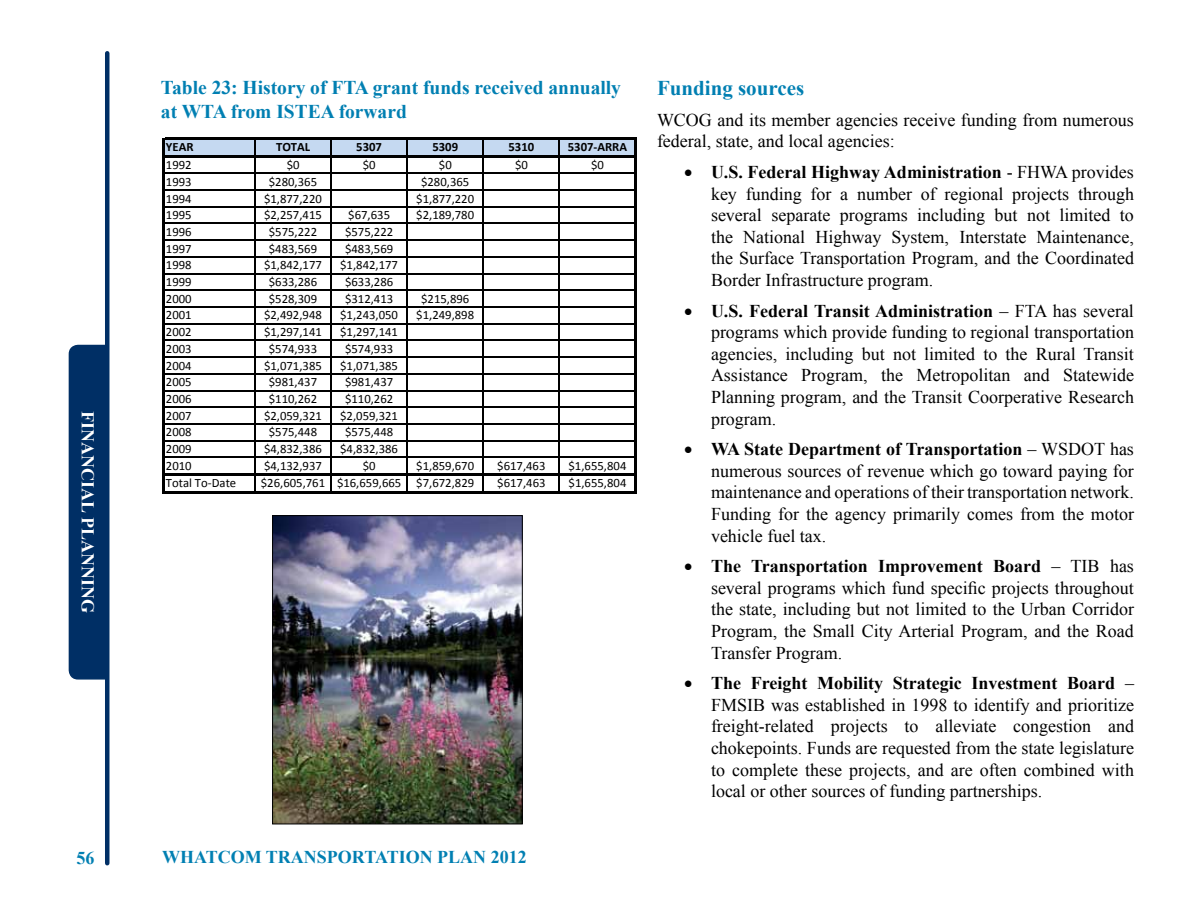
<style>
.page{position:relative;width:1188px;height:918px;background:#fff}
.page>*{position:absolute;margin:0;border:0;box-sizing:border-box;transform-origin:0 0}
.t1{font:700 21px "Times New Roman";color:#007fb2}
.t2{font:700 19.5px/23.4px "Times New Roman";color:#007fb2}
.t3{font:18px/21.6px "Times New Roman";color:#000;text-align:justify}
.t4{font:700 18px "Times New Roman";color:#007fb2}
.t5{font:700 18px "Times New Roman";color:#fff}
.t6{font:12.75px "Calibri";color:#000}
.t7{font:700 12.75px "Calibri";color:#000}
.s1{font-weight:700}
</style>
<div class="page">
<hr style="left:105px;top:53px;width:4px;height:810px;background:#002f65">
<div style="left:68px;top:344px;width:37px;height:336px;background:#002f65"></div>
<div style="left:164px;top:140px;width:471px;height:17px;background:#c5d9f1"></div>
<svg style="left:254px;top:140px;width:1px;height:15px"></svg>
<svg style="left:330px;top:140px;width:1px;height:15px"></svg>
<svg style="left:406px;top:140px;width:1px;height:15px"></svg>
<svg style="left:482px;top:140px;width:2px;height:15px"></svg>
<svg style="left:559px;top:140px;width:1px;height:15px"></svg>
<hr style="left:254px;top:158px;width:1px;height:316px;background:#000">
<hr style="left:330px;top:158px;width:1px;height:316px;background:#000">
<hr style="left:406px;top:158px;width:1px;height:316px;background:#000">
<hr style="left:482px;top:158px;width:2px;height:316px;background:#000">
<hr style="left:559px;top:158px;width:1px;height:316px;background:#000">
<hr style="left:163px;top:138px;width:2px;height:356px;background:#000">
<svg style="left:254px;top:476px;width:1px;height:15px"></svg>
<svg style="left:330px;top:476px;width:1px;height:15px"></svg>
<svg style="left:406px;top:476px;width:1px;height:15px"></svg>
<svg style="left:482px;top:476px;width:2px;height:15px"></svg>
<svg style="left:559px;top:476px;width:1px;height:15px"></svg>
<hr style="left:634px;top:140px;width:2px;height:354px;background:#000">
<hr style="left:165px;top:138px;width:471px;height:2px;background:#000">
<hr style="left:165px;top:155px;width:471px;height:3px;background:#000">
<hr style="left:165px;top:173px;width:469px;height:1px;background:#000">
<hr style="left:165px;top:189px;width:469px;height:2px;background:#000">
<hr style="left:165px;top:206px;width:469px;height:1px;background:#000">
<hr style="left:165px;top:223px;width:469px;height:1px;background:#000">
<hr style="left:165px;top:240px;width:469px;height:1px;background:#000">
<hr style="left:165px;top:256px;width:469px;height:1px;background:#000">
<hr style="left:165px;top:273px;width:469px;height:1px;background:#000">
<hr style="left:165px;top:290px;width:469px;height:1px;background:#000">
<hr style="left:165px;top:306px;width:469px;height:2px;background:#000">
<hr style="left:165px;top:323px;width:469px;height:1px;background:#000">
<hr style="left:165px;top:340px;width:469px;height:1px;background:#000">
<hr style="left:165px;top:357px;width:469px;height:1px;background:#000">
<hr style="left:165px;top:373px;width:469px;height:1px;background:#000">
<hr style="left:165px;top:390px;width:469px;height:1px;background:#000">
<hr style="left:165px;top:407px;width:469px;height:1px;background:#000">
<hr style="left:165px;top:423px;width:469px;height:1px;background:#000">
<hr style="left:165px;top:440px;width:469px;height:1px;background:#000">
<hr style="left:165px;top:457px;width:469px;height:1px;background:#000">
<hr style="left:165px;top:474px;width:471px;height:2px;background:#000">
<hr style="left:165px;top:491px;width:471px;height:3px;background:#000">
<img style="left:274px;top:517px;width:247px;height:305px">
<div style="left:272px;top:515px;width:251px;height:309px;border:1px solid #000"></div>
<p class="t5" style="left:100px;top:411px;width:203px;rotate:90deg">FINANCIAL PLANNING</p>
<p class="t2" style="left:161px;top:75px;width:462px">Table 23: History of FTA grant funds received annually at WTA from ISTEA forward</p>
<p class="t1" style="left:657px;top:74px;width:149px">Funding sources</p>
<p class="t3" style="left:657px;top:109px;width:478px">WCOG and its member agencies receive funding from numerous federal, state, and local agencies:</p>
<p class="t3" style="left:711px;top:161px;width:425px;text-indent:-27px">• <span class="s1">U.S. Federal Highway Administration</span> - FHWA provides key funding for a number of regional projects through several separate programs including but not limited to the National Highway System, Interstate Maintenance, the Surface Transportation Program, and the Coordinated Border Infrastructure program.</p>
<p class="t3" style="left:711px;top:300px;width:425px;text-indent:-27px">• <span class="s1">U.S. Federal Transit Administration</span> – FTA has several programs which provide funding to regional transportation agencies, including but not limited to the Rural Transit Assistance Program, the Metropolitan and Statewide Planning program, and the Transit Coorperative Research program.</p>
<p class="t3" style="left:711px;top:438px;width:425px;text-indent:-27px">• <span class="s1">WA State Department of Transportation</span> – WSDOT has numerous sources of revenue which go toward paying for maintenance and operations of their transportation network.<br>Funding for the agency primarily comes from the motor vehicle fuel tax.</p>
<p class="t3" style="left:711px;top:555px;width:425px;text-indent:-27px">• <span class="s1">The Transportation Improvement Board</span> – TIB has several programs which fund specific projects throughout the state, including but not limited to the Urban Corridor Program, the Small City Arterial Program, and the Road Transfer Program.</p>
<p class="t3" style="left:711px;top:672px;width:425px;text-indent:-27px">• <span class="s1">The Freight Mobility Strategic Investment Board</span> – FMSIB was established in 1998 to identify and prioritize freight-related projects to alleviate congestion and chokepoints. Funds are requested from the state legislature to complete these projects, and are often combined with local or other sources of funding partnerships.</p>
<p class="t7" style="left:166px;top:139px;width:29px">YEAR</p>
<p class="t7" style="left:276px;top:139px;width:36px">TOTAL</p>
<p class="t7" style="left:356px;top:139px;width:27px">5307</p>
<p class="t7" style="left:432px;top:139px;width:27px">5309</p>
<p class="t7" style="left:509px;top:139px;width:27px">5310</p>
<p class="t7" style="left:568px;top:139px;width:61px">5307‐ARRA</p>
<p class="t6" style="left:166px;top:157px;width:27px">1992</p>
<p class="t6" style="left:287px;top:157px;width:14px">$0</p>
<p class="t6" style="left:363px;top:157px;width:14px">$0</p>
<p class="t6" style="left:439px;top:157px;width:14px">$0</p>
<p class="t6" style="left:515px;top:157px;width:14px">$0</p>
<p class="t6" style="left:591px;top:157px;width:14px">$0</p>
<p class="t6" style="left:166px;top:174px;width:27px">1993</p>
<p class="t6" style="left:269px;top:174px;width:50px">$280,365</p>
<p class="t6" style="left:421px;top:174px;width:50px">$280,365</p>
<p class="t6" style="left:166px;top:190px;width:27px">1994</p>
<p class="t6" style="left:264px;top:190px;width:59px">$1,877,220</p>
<p class="t6" style="left:416px;top:190px;width:59px">$1,877,220</p>
<p class="t6" style="left:166px;top:207px;width:27px">1995</p>
<p class="t6" style="left:264px;top:207px;width:59px">$2,257,415</p>
<p class="t6" style="left:348px;top:207px;width:43px">$67,635</p>
<p class="t6" style="left:416px;top:207px;width:59px">$2,189,780</p>
<p class="t6" style="left:166px;top:224px;width:27px">1996</p>
<p class="t6" style="left:269px;top:224px;width:50px">$575,222</p>
<p class="t6" style="left:345px;top:224px;width:50px">$575,222</p>
<p class="t6" style="left:166px;top:240px;width:27px">1997</p>
<p class="t6" style="left:269px;top:240px;width:50px">$483,569</p>
<p class="t6" style="left:345px;top:240px;width:50px">$483,569</p>
<p class="t6" style="left:166px;top:257px;width:27px">1998</p>
<p class="t6" style="left:264px;top:257px;width:59px">$1,842,177</p>
<p class="t6" style="left:340px;top:257px;width:59px">$1,842,177</p>
<p class="t6" style="left:166px;top:274px;width:27px">1999</p>
<p class="t6" style="left:269px;top:274px;width:50px">$633,286</p>
<p class="t6" style="left:345px;top:274px;width:50px">$633,286</p>
<p class="t6" style="left:166px;top:290px;width:27px">2000</p>
<p class="t6" style="left:269px;top:290px;width:50px">$528,309</p>
<p class="t6" style="left:345px;top:290px;width:50px">$312,413</p>
<p class="t6" style="left:421px;top:290px;width:50px">$215,896</p>
<p class="t6" style="left:166px;top:307px;width:27px">2001</p>
<p class="t6" style="left:264px;top:307px;width:59px">$2,492,948</p>
<p class="t6" style="left:340px;top:307px;width:59px">$1,243,050</p>
<p class="t6" style="left:416px;top:307px;width:59px">$1,249,898</p>
<p class="t6" style="left:166px;top:324px;width:27px">2002</p>
<p class="t6" style="left:264px;top:324px;width:59px">$1,297,141</p>
<p class="t6" style="left:340px;top:324px;width:59px">$1,297,141</p>
<p class="t6" style="left:166px;top:341px;width:27px">2003</p>
<p class="t6" style="left:269px;top:341px;width:50px">$574,933</p>
<p class="t6" style="left:345px;top:341px;width:50px">$574,933</p>
<p class="t6" style="left:166px;top:357px;width:27px">2004</p>
<p class="t6" style="left:264px;top:357px;width:59px">$1,071,385</p>
<p class="t6" style="left:340px;top:357px;width:59px">$1,071,385</p>
<p class="t6" style="left:166px;top:374px;width:27px">2005</p>
<p class="t6" style="left:269px;top:374px;width:50px">$981,437</p>
<p class="t6" style="left:345px;top:374px;width:50px">$981,437</p>
<p class="t6" style="left:166px;top:391px;width:27px">2006</p>
<p class="t6" style="left:269px;top:391px;width:50px">$110,262</p>
<p class="t6" style="left:345px;top:391px;width:50px">$110,262</p>
<p class="t6" style="left:166px;top:407px;width:27px">2007</p>
<p class="t6" style="left:264px;top:407px;width:59px">$2,059,321</p>
<p class="t6" style="left:340px;top:407px;width:59px">$2,059,321</p>
<p class="t6" style="left:166px;top:424px;width:27px">2008</p>
<p class="t6" style="left:269px;top:424px;width:50px">$575,448</p>
<p class="t6" style="left:345px;top:424px;width:50px">$575,448</p>
<p class="t6" style="left:166px;top:441px;width:27px">2009</p>
<p class="t6" style="left:264px;top:441px;width:59px">$4,832,386</p>
<p class="t6" style="left:340px;top:441px;width:59px">$4,832,386</p>
<p class="t6" style="left:166px;top:457px;width:27px">2010</p>
<p class="t6" style="left:264px;top:457px;width:59px">$4,132,937</p>
<p class="t6" style="left:363px;top:457px;width:14px">$0</p>
<p class="t6" style="left:416px;top:457px;width:59px">$1,859,670</p>
<p class="t6" style="left:497px;top:457px;width:50px">$617,463</p>
<p class="t6" style="left:569px;top:457px;width:59px">$1,655,804</p>
<p class="t6" style="left:166px;top:475px;width:72px">Total To‐Date</p>
<p class="t6" style="left:261px;top:475px;width:215px">$26,605,761 $16,659,665 $7,672,829</p>
<p class="t6" style="left:497px;top:475px;width:50px">$617,463</p>
<p class="t6" style="left:569px;top:475px;width:59px">$1,655,804</p>
<p class="t4" style="left:76px;top:845px;width:19px">56</p>
<p class="t4" style="left:162px;top:845px;width:366px">WHATCOM TRANSPORTATION PLAN 2012</p>
</div>
